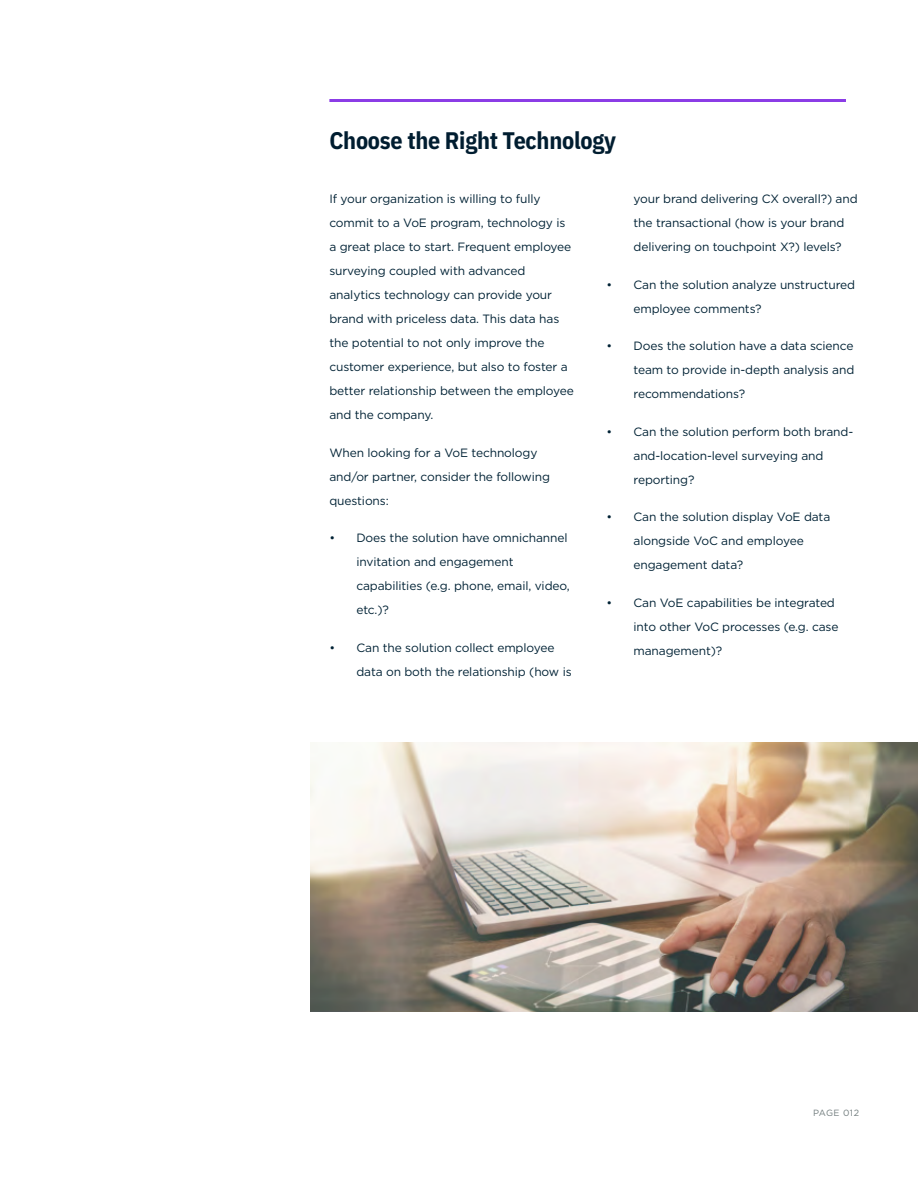
<style>
.page{position:relative;width:918px;height:1188px;background:#fff}
.page>*{position:absolute;margin:0;border:0;box-sizing:border-box;transform-origin:0 0}
.t1{font:700 24px "IBM Plex Sans Cond";letter-spacing:-.01em;color:#001d30}
.t2{font:12px/24px "Gotham";letter-spacing:-.01em;color:#002235}
.t3{font:9px "Gotham";letter-spacing:.045em;color:#717c7d}
</style>
<div class="page">
<hr style="left:329px;top:99px;width:517px;height:3px;background:#8b3ce6">
<img style="left:310px;top:742px;width:608px;height:269px">
<h1 class="t1" style="left:329px;top:121px;width:288px">Choose the Right Technology</h1>
<p class="t2" style="left:329px;top:187px;width:246px">If your organization is willing to fully commit to a VoE program, technology is a great place to start. Frequent employee surveying coupled with advanced analytics technology can provide your brand with priceless data. This data has the potential to not only improve the customer experience, but also to foster a better relationship between the employee and the company.</p>
<p class="t2" style="left:329px;top:440px;width:222px">When looking for a VoE technology and/or partner, consider the following questions:</p>
<p class="t2" style="left:356px;top:526px;width:215px;text-indent:-27px">• Does the solution have omnichannel invitation and engagement capabilities (e.g. phone, email, video, etc.)?</p>
<p class="t2" style="left:356px;top:635px;width:217px;text-indent:-27px">• Can the solution collect employee data on both the relationship (how is</p>
<p class="t2" style="left:634px;top:187px;width:226px">your brand delivering CX overall?) and the transactional (how is your brand delivering on touchpoint X?) levels?</p>
<p class="t2" style="left:634px;top:272px;width:223px;text-indent:-27px">• Can the solution analyze unstructured employee comments?</p>
<p class="t2" style="left:634px;top:334px;width:222px;text-align:justify;text-indent:-27px">• Does the solution have a data science team to provide in-depth analysis and recommendations?</p>
<p class="t2" style="left:634px;top:419px;width:221px;text-indent:-27px">• Can the solution perform both brand&shy;and-location-level surveying and reporting?</p>
<p class="t2" style="left:634px;top:505px;width:198px;text-indent:-27px">• Can the solution display VoE data alongside VoC and employee engagement data?</p>
<p class="t2" style="left:634px;top:590px;width:207px;text-indent:-27px">• Can VoE capabilities be integrated into other VoC processes (e.g. case management)?</p>
<p class="t3" style="left:813px;top:1107px;width:48px">PAGE 012</p>
</div>
